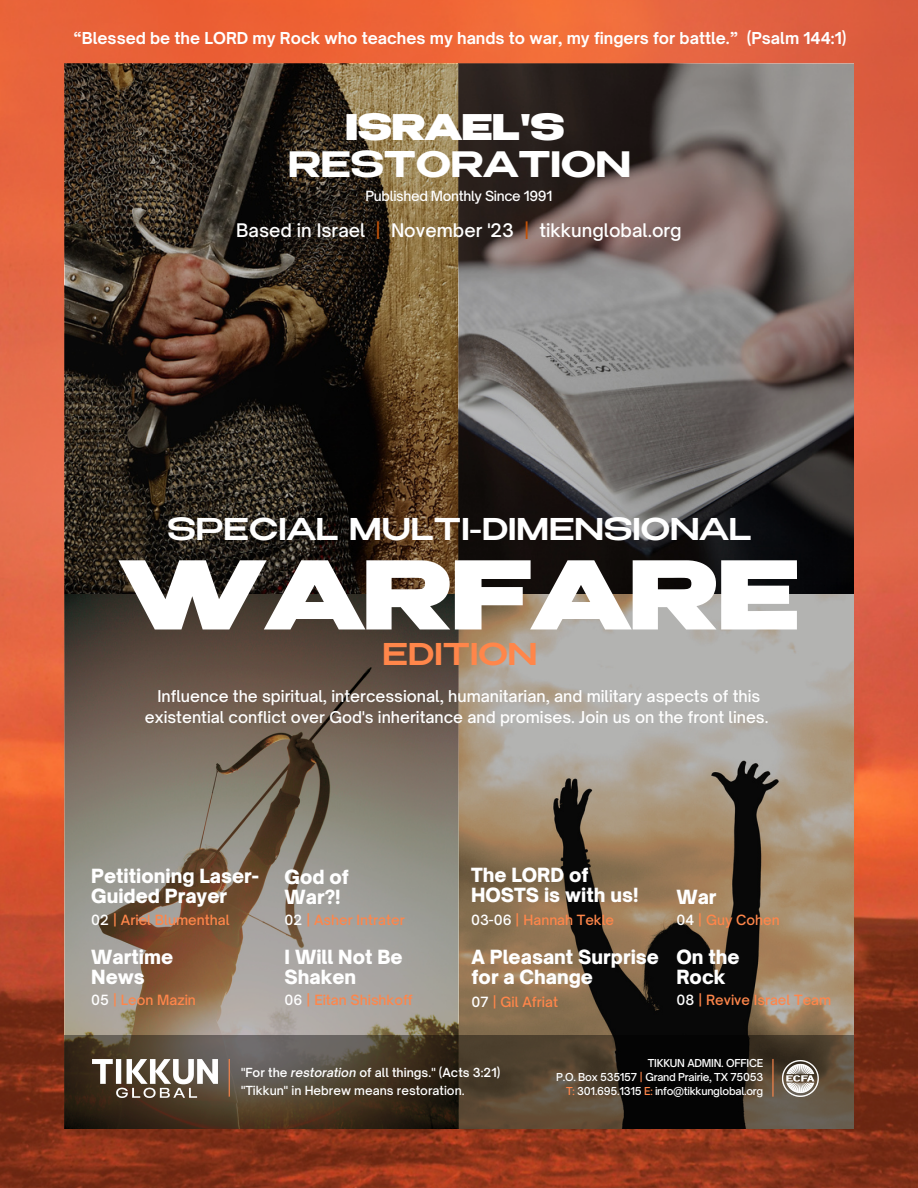
<style>
.page{position:relative;width:918px;height:1188px;background:#fff}
.page>*{position:absolute;margin:0;border:0;box-sizing:border-box;transform-origin:0 0}
.t1{font:800 93.45px "Benzin";color:#fff}
.t2{font:800 35.25px "Benzin";color:#fff}
.t3{font:600 34.95px "Benzin";color:#fff}
.t4{font:500 30px "Benzin";color:#fff}
.t5{font:500 30px "Benzin";color:#ff864a}
.t6{font:900 18.75px/20.5px "Open Sauce One";color:#fff}
.t7{font:500 17.85px "Open Sauce One";color:#fff}
.t8{font:700 15.75px "Open Sauce One";color:#fff}
.t9{font:500 15.6px/21.3px "Open Sauce One";color:#fff;text-align:center}
.t10{font:500 13.5px "Open Sauce One";color:#ff864a}
.t11{font:500 13.5px "Open Sauce One";letter-spacing:-.025em;color:#fff}
.t12{font:600 12px "Open Sauce One";color:#fff}
.t13{font:500 12px "Open Sauce One";color:#fff}
.t14{font:500 10.5px "Open Sauce One";letter-spacing:-.025em;color:#fff}
.s1{color:#c45308}
.s2{color:#fff}
.s3{font-style:italic}
.s4{color:#ff864a}
</style>
<div class="page">
<img style="left:0;top:0;width:918px;height:1188px">
<img style="left:65px;top:64px;width:788px;height:971px">
<svg style="left:64px;top:1035px;width:790px;height:93px;background:#413629"></svg>
<img style="left:781px;top:1059px;width:39px;height:39px">
<img style="left:93px;top:1059px;width:125px;height:39px">
<hr style="left:229px;top:1059px;width:1px;height:38px;background:#ff864a">
<hr style="left:772px;top:1059px;width:2px;height:38px;background:#ff864a">
<p class="t8" style="left:73px;top:28px;width:775px">“Blessed be the LORD my Rock who teaches my hands to war, my fingers for battle.” (Psalm 144:1)</p>
<p class="t2" style="left:346px;top:114px;width:220px">ISRAEL'S</p>
<p class="t3" style="left:288px;top:150px;width:344px">RESTORATION</p>
<p class="t11" style="left:366px;top:188px;width:188px">Published Monthly Since 1991</p>
<p class="t7" style="left:236px;top:219px;width:447px">Based in Israel <span class="s1">|</span> November '23 <span class="s1">|</span> tikkunglobal.org</p>
<p class="t4" style="left:167px;top:517px;width:586px">SPECIAL MULTI-DIMENSIONAL</p>
<p class="t1" style="left:119px;top:558px;width:681px">WARFARE</p>
<p class="t5" style="left:383px;top:641px;width:156px">EDITION</p>
<p class="t9" style="left:145px;top:685px;width:625px">Influence the spiritual, intercessional, humanitarian, and military aspects of this existential conflict over God's inheritance and promises. Join us on the front lines.</p>
<p class="t6" style="left:91px;top:865px;width:169px">Petitioning Laser-<br>Guided Prayer</p>
<p class="t10" style="left:91px;top:912px;width:140px"><span class="s2">02</span> | Ariel Blumenthal</p>
<p class="t6" style="left:285px;top:866px;width:66px">God of<br>War?!</p>
<p class="t10" style="left:285px;top:912px;width:122px"><span class="s2">02</span> | Asher Intrater</p>
<p class="t6" style="left:471px;top:864px;width:169px">The LORD of<br>HOSTS is with us!</p>
<p class="t10" style="left:471px;top:912px;width:145px"><span class="s2">03-06</span> | Hannah Tekle</p>
<p class="t6" style="left:676px;top:887px;width:42px">War</p>
<p class="t10" style="left:676px;top:912px;width:105px"><span class="s2">04</span> | Guy Cohen</p>
<p class="t6" style="left:91px;top:946px;width:83px">Wartime<br>News</p>
<p class="t10" style="left:91px;top:992px;width:106px"><span class="s2">05</span> | Leon Mazin</p>
<p class="t6" style="left:285px;top:946px;width:120px">I Will Not Be<br>Shaken</p>
<p class="t10" style="left:285px;top:992px;width:130px"><span class="s2">06</span> | Eitan Shishkoff</p>
<p class="t6" style="left:472px;top:946px;width:189px">A Pleasant Surprise for a Change</p>
<p class="t10" style="left:472px;top:993px;width:88px"><span class="s2">07</span> | Gil Afriat</p>
<p class="t6" style="left:676px;top:946px;width:65px">On the<br>Rock</p>
<p class="t10" style="left:676px;top:992px;width:156px"><span class="s2">08</span> | Revive Israel Team</p>
<p class="t12" style="left:241px;top:1065px;width:261px">"For the <span class="s3">restoration</span> of all things." (Acts 3:21)</p>
<p class="t14" style="left:648px;top:1057px;width:117px">TIKKUN ADMIN. OFFICE</p>
<p class="t14" style="left:556px;top:1071px;width:209px">P.O. Box 535157 <span class="s4">|</span> Grand Prairie, TX 75053</p>
<p class="t13" style="left:241px;top:1083px;width:225px">"Tikkun" in Hebrew means restoration.</p>
<p class="t14" style="left:566px;top:1085px;width:199px"><span class="s4">T:</span> 301.695.1315 <span class="s4">E:</span> info@tikkunglobal.org</p>
</div>
